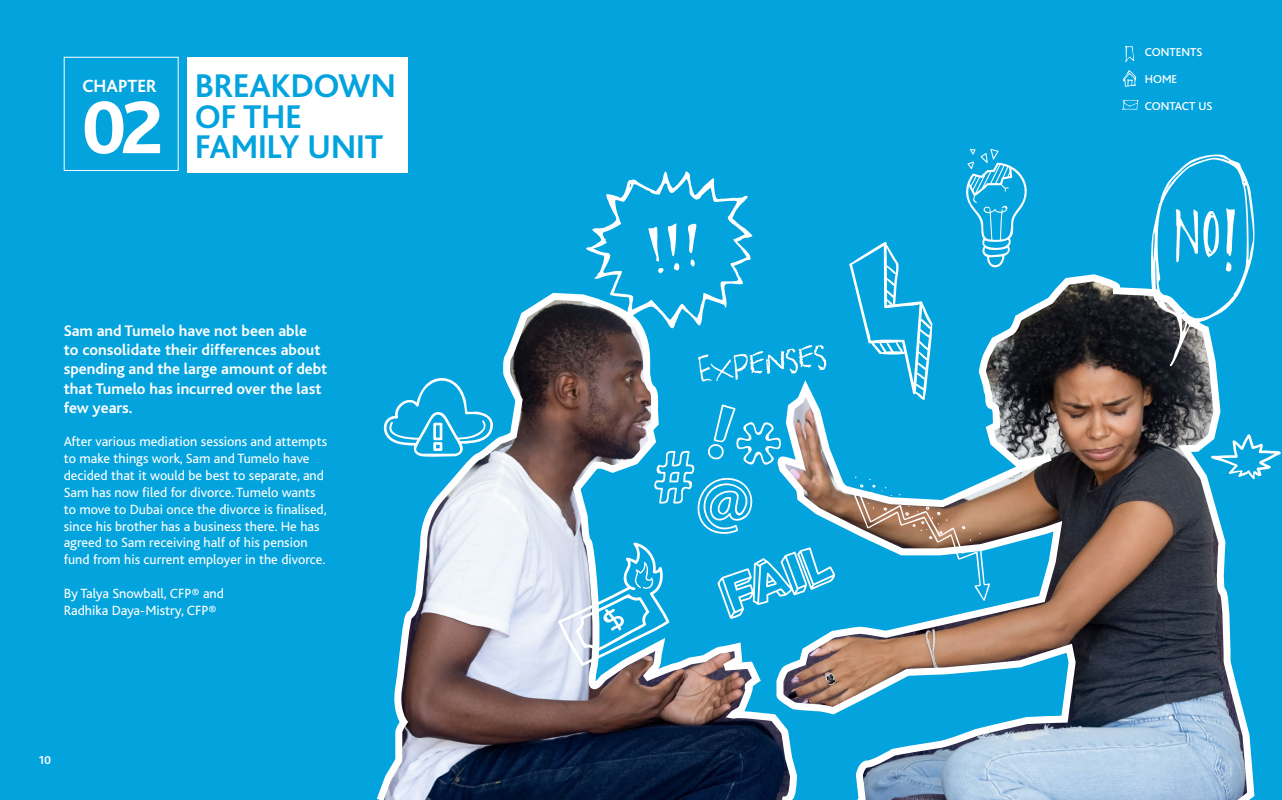
<style>
.page{position:relative;width:1282px;height:800px;background:#fff}
.page>*{position:absolute;margin:0;border:0;box-sizing:border-box;transform-origin:0 0}
.t1{font:800 78.1px "Bliss";color:#fff}
.t2{font:53.6px "Pigeon Wing DEMO";color:#fff}
.t3{font:700 34.3px/30.4px "Bliss";color:#03a3de}
.t4{font:700 18.5px "Bliss";color:#fff}
.t5{font:700 16px/19.2px "Bliss";color:#fff}
.t6{font:14px/16.8px "Bliss";color:#fff}
.t7{font:500 12px "Bliss";color:#fff}
.t8{font:700 12px "Bliss";color:#fff}
</style>
<div class="page">
<div style="left:0;top:0;width:1281px;height:799px;background:#03a3de"></div>
<div style="left:187px;top:57px;width:220px;height:115px;background:#fff"></div>
<img style="left:367px;top:148px;width:888px;height:651px">
<svg style="left:848px;top:241px;width:84px;height:159px"></svg>
<svg style="left:586px;top:169px;width:166px;height:160px"></svg>
<svg style="left:1150px;top:154px;width:105px;height:212px"></svg>
<svg style="left:965px;top:149px;width:62px;height:118px"></svg>
<svg style="left:717px;top:547px;width:118px;height:72px"></svg>
<svg style="left:654px;top:404px;width:127px;height:132px"></svg>
<svg style="left:382px;top:376px;width:111px;height:81px"></svg>
<svg style="left:558px;top:542px;width:111px;height:124px"></svg>
<svg style="left:847px;top:476px;width:143px;height:125px"></svg>
<svg style="left:1210px;top:434px;width:70px;height:45px"></svg>
<svg style="left:1123px;top:70px;width:13px;height:17px"></svg>
<svg style="left:1125px;top:46px;width:9px;height:16px"></svg>
<svg style="left:1122px;top:100px;width:16px;height:10px"></svg>
<h3 class="t4" style="left:82px;top:76px;width:76px">CHAPTER</h3>
<h1 class="t1" style="left:82px;top:87px;width:82px">02</h1>
<h3 class="t3" style="left:195px;top:72px;width:202px">BREAKDOWN<br>OF THE<br>FAMILY UNIT</h3>
<p class="t5" style="left:64px;top:321px;width:265px">Sam and Tumelo have not been able<br>to consolidate their differences about spending and the large amount of debt that Tumelo has incurred over the last few years.</p>
<p class="t6" style="left:64px;top:433px;width:265px">After various mediation sessions and attempts to make things work, Sam and Tumelo have decided that it would be best to separate, and Sam has now filed for divorce. Tumelo wants to move to Dubai once the divorce is finalised, since his brother has a business there. He has agreed to Sam receiving half of his pension fund from his current employer in the divorce.</p>
<p class="t6" style="left:64px;top:585px;width:162px">By Talya Snowball, CFP® and<br>Radhika Daya-Mistry, CFP®</p>
<p class="t8" style="left:38px;top:753px;width:14px">10</p>
<h2 class="t2" style="left:695px;top:347px;width:130px;rotate:-7deg">Expenses</h2>
<p class="t7" style="left:1144px;top:46px;width:59px">CONTENTS</p>
<p class="t7" style="left:1144px;top:73px;width:34px">HOME</p>
<p class="t7" style="left:1144px;top:100px;width:69px">CONTACT US</p>
</div>
